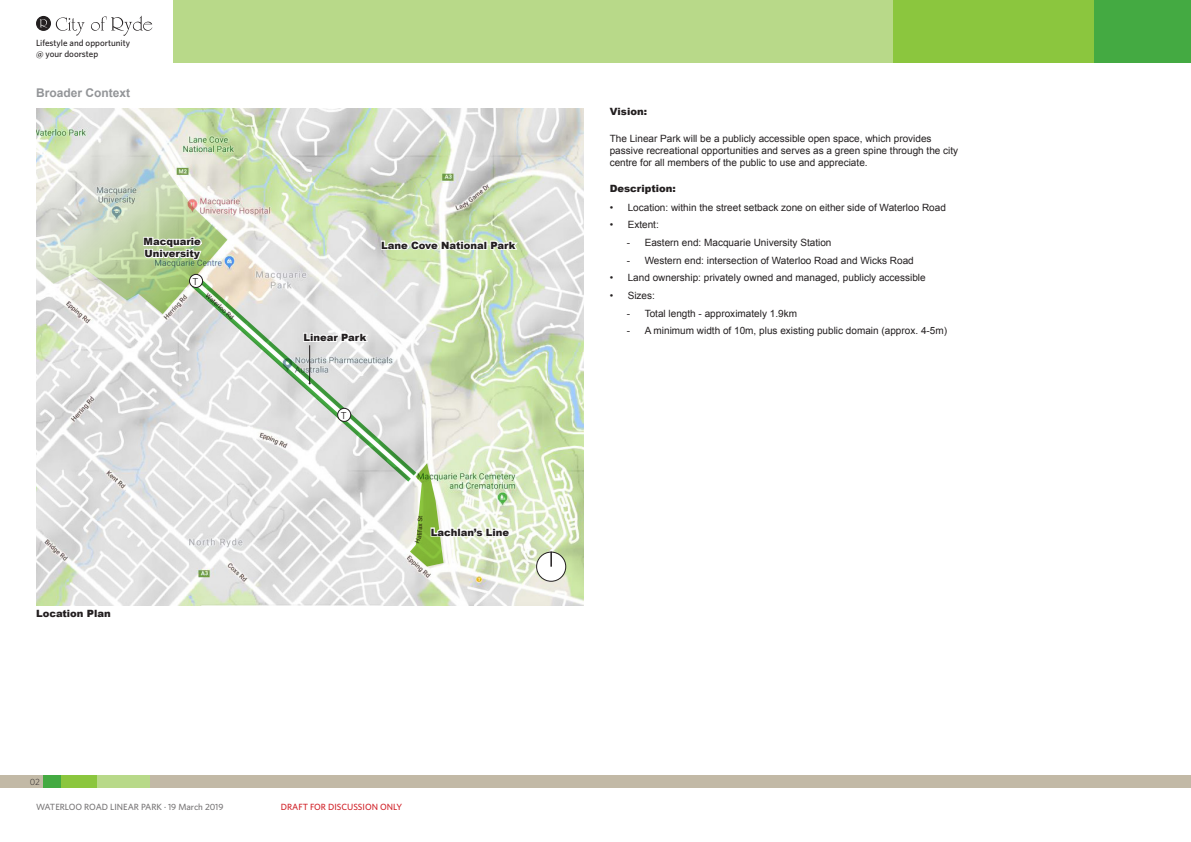
<style>
.page{position:relative;width:1191px;height:842px;background:#fff}
.page>*{position:absolute;margin:0;border:0;box-sizing:border-box;transform-origin:0 0}
.Sub_Header{font:700 12px "Arial";color:#939598}
.Body{font:10px/12px "Arial";color:#231f20}
.Body_Bold{font:900 10px/12px "Arial";color:#231f20}
.t1{font:10px "Whitney";color:#231f20}
.t2{font:500 9px/10.8px "Whitney";color:#231f20}
.t3{font:500 9px "Whitney";color:#787677}
.t4{font:500 9px "Whitney";color:#d1232a}
.t5{font:300 9px "Whitney";color:#231f20}
</style>
<div class="page">
<div style="left:1px;top:0;width:892px;height:62px;background:#b8d989"></div>
<div style="left:893px;top:0;width:231px;height:62px;background:#8bc63e"></div>
<div style="left:1094px;top:0;width:97px;height:62px;background:#44aa42"></div>
<div style="left:1px;top:775px;width:1190px;height:12px;background:#c2b9a6"></div>
<div style="left:96px;top:775px;width:53px;height:12px;background:#b8d989"></div>
<div style="left:55px;top:775px;width:41px;height:12px;background:#8bc63e"></div>
<div style="left:43px;top:775px;width:17px;height:12px;background:#44aa42"></div>
<div style="left:0;top:0;width:173px;height:69px;background:#fff"></div>
<svg style="left:36px;top:16px;width:116px;height:20px"></svg>
<img style="left:36px;top:108px;width:547px;height:497px">
<div style="left:536px;top:552px;width:30px;height:29px;background:#fff;border-radius:50%"></div>
<div style="left:536px;top:552px;width:30px;height:29px;border:1px solid #231f20;border-radius:50%"></div>
<svg style="left:550px;top:552px;width:2px;height:15px"></svg>
<svg style="left:192px;top:314px;width:218px;height:168px;fill:#e0e0e0"></svg>
<svg style="left:197px;top:278px;width:219px;height:197px;fill:#e1e1e1"></svg>
<svg style="left:410px;top:463px;width:102px;height:103px"></svg>
<svg style="left:36px;top:116px;width:191px;height:198px;background:#d2dcc5"></svg>
<div style="left:189px;top:274px;width:14px;height:13px;background:#fff;border-radius:50%"></div>
<div style="left:189px;top:274px;width:14px;height:14px;border:1px solid #231f20;border-radius:50%"></div>
<div style="left:338px;top:408px;width:13px;height:13px;background:#fff;border-radius:50%"></div>
<div style="left:337px;top:408px;width:14px;height:14px;border:1px solid #231f20;border-radius:50%"></div>
<svg style="left:380px;top:238px;width:140px;height:15px"></svg>
<p class="t2" style="left:36px;top:37px;width:96px">Lifestyle and opportunity @ your doorstep</p>
<p class="Sub_Header" style="left:36px;top:85px;width:96px">Broader Context</p>
<p class="Body_Bold" style="left:144px;top:235px;width:59px">Macquarie<br>University</p>
<p class="t1" style="left:193px;top:275px;width:7px">T</p>
<p class="Body_Bold" style="left:36px;top:607px;width:76px">Location Plan</p>
<p class="Body_Bold" style="left:381px;top:239px;width:136px">Lane Cove National Park</p>
<p class="Body_Bold" style="left:303px;top:331px;width:64px">Linear Park</p>
<p class="t1" style="left:341px;top:409px;width:7px">T</p>
<p class="Body_Bold" style="left:431px;top:526px;width:80px">Lachlan’s Line</p>
<p class="t5" style="left:30px;top:776px;width:12px">02</p>
<p class="t3" style="left:36px;top:801px;width:189px">WATERLOO ROAD LINEAR PARK · 19 March 2019</p>
<p class="t4" style="left:281px;top:801px;width:123px">DRAFT FOR DISCUSSION ONLY</p>
<p class="Body_Bold" style="left:609px;top:105px;width:39px">Vision:</p>
<p class="Body" style="left:609px;top:132px;width:350px">The Linear Park will be a publicly accessible open space, which provides passive recreational opportunities and serves as a green spine through the city centre for all members of the public to use and appreciate.</p>
<p class="Body_Bold" style="left:609px;top:182px;width:68px">Description:</p>
<p class="Body" style="left:609px;top:201px;width:338px">• Location: within the street setback zone on either side of Waterloo Road</p>
<p class="Body" style="left:609px;top:219px;width:51px">• Extent:</p>
<p class="Body" style="left:626px;top:237px;width:206px">- Eastern end: Macquarie University Station</p>
<p class="Body" style="left:626px;top:254px;width:289px">- Western end: intersection of Waterloo Road and Wicks Road</p>
<p class="Body" style="left:609px;top:272px;width:317px">• Land ownership: privately owned and managed, publicly accessible</p>
<p class="Body" style="left:609px;top:290px;width:47px">• Sizes:</p>
<p class="Body" style="left:626px;top:307px;width:172px">- Total length - approximately 1.9km</p>
<p class="Body" style="left:626px;top:325px;width:322px">- A minimum width of 10m, plus existing public domain (approx. 4-5m)</p>
</div>
